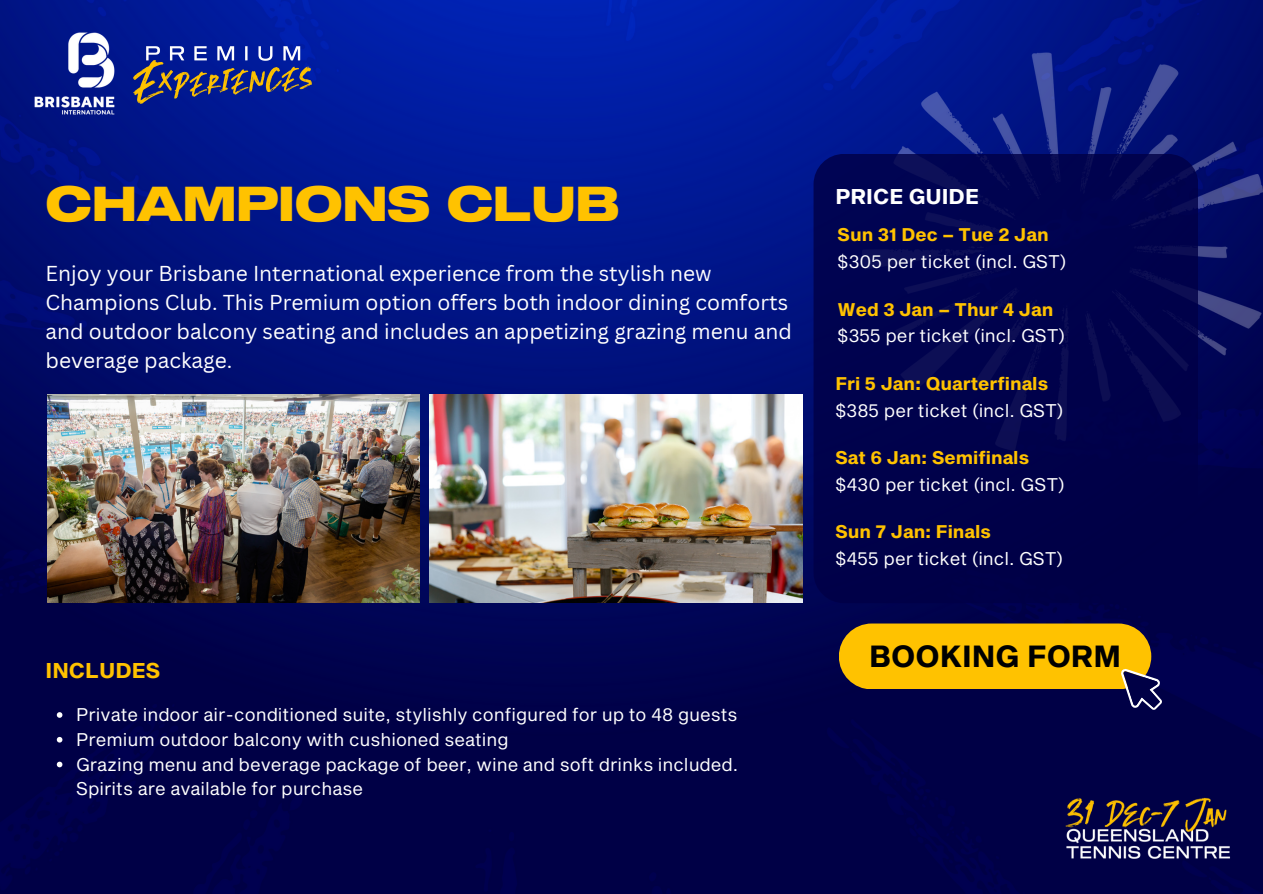
<style>
.page{position:relative;width:1263px;height:894px;background:#fff}
.page>*{position:absolute;margin:0;border:0;box-sizing:border-box;transform-origin:0 0}
.t1{font:48px "Sequel 100 Wide 85";color:#ffc200}
.t2{font:700 30px "Sequel Sans";color:#000}
.t3{font:21px/29.2px "Canva Sans";color:#fff}
.t4{font:700 21px "Sequel Sans";color:#fff}
.t5{font:700 21px "Sequel Sans";color:#ffc200}
.t6{font:18px/24.8px "Sequel Sans";color:#fff}
.t7{font:700 18px "Sequel Sans";color:#ffc200}
</style>
<div class="page">
<img style="left:0;top:0;width:1263px;height:893px">
<img style="left:7px;top:5px;width:134px;height:136px">
<img style="left:104px;top:27px;width:236px;height:93px">
<img style="left:862px;top:51px;width:400px;height:401px">
<div style="left:813px;top:154px;width:385px;height:449px;background:#000046;border-radius:30px"></div>
<img style="left:48px;top:394px;width:372px;height:208px">
<img style="left:430px;top:394px;width:372px;height:208px">
<img style="left:1062px;top:790px;width:172px;height:75px">
<div style="left:839px;top:623px;width:312px;height:66px;background:#ffc200;border-radius:33px"></div>
<svg style="left:1121px;top:668px;width:40px;height:41px"></svg>
<svg style="left:57px;top:712px;width:5px;height:5px"></svg>
<svg style="left:57px;top:736px;width:5px;height:6px"></svg>
<svg style="left:57px;top:761px;width:5px;height:6px"></svg>
<p class="t1" style="left:46px;top:174px;width:576px">CHAMPIONS CLUB</p>
<p class="t3" style="left:46px;top:258px;width:748px">Enjoy your Brisbane International experience from the stylish new Champions Club. This Premium option offers both indoor dining comforts and outdoor balcony seating and includes an appetizing grazing menu and beverage package.</p>
<p class="t5" style="left:46px;top:657px;width:116px">INCLUDES</p>
<p class="t6" style="left:76px;top:701px;width:663px">Private indoor air-conditioned suite, stylishly configured for up to 48 guests</p>
<p class="t6" style="left:76px;top:726px;width:434px">Premium outdoor balcony with cushioned seating</p>
<p class="t6" style="left:76px;top:751px;width:664px">Grazing menu and beverage package of beer, wine and soft drinks included.<br>Spirits are available for purchase</p>
<p class="t4" style="left:835px;top:183px;width:145px">PRICE GUIDE</p>
<p class="t7" style="left:838px;top:223px;width:213px">Sun 31 Dec – Tue 2 Jan</p>
<p class="t6" style="left:838px;top:248px;width:231px">$305 per ticket (incl. GST)</p>
<p class="t7" style="left:838px;top:298px;width:217px">Wed 3 Jan – Thur 4 Jan</p>
<p class="t6" style="left:838px;top:323px;width:229px">$355 per ticket (incl. GST)</p>
<p class="t7" style="left:835px;top:373px;width:214px">Fri 5 Jan: Quarterfinals</p>
<p class="t6" style="left:835px;top:397px;width:230px">$385 per ticket (incl. GST)</p>
<p class="t7" style="left:835px;top:446px;width:195px">Sat 6 Jan: Semifinals</p>
<p class="t6" style="left:835px;top:471px;width:231px">$430 per ticket (incl. GST)</p>
<p class="t7" style="left:835px;top:520px;width:157px">Sun 7 Jan: Finals</p>
<p class="t6" style="left:835px;top:545px;width:230px">$455 per ticket (incl. GST)</p>
<p class="t2" style="left:869px;top:637px;width:253px">BOOKING FORM</p>
</div>
